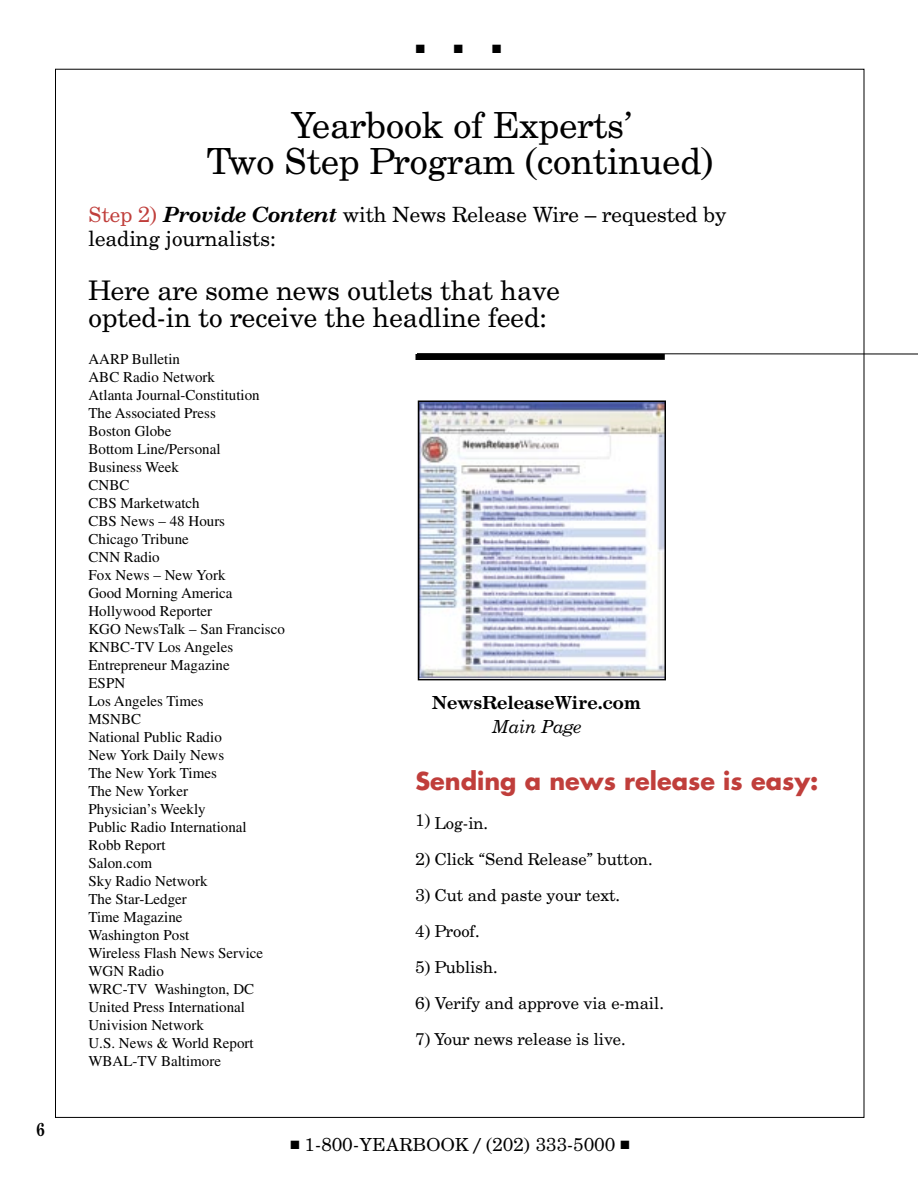
<style>
.page{position:relative;width:918px;height:1188px;background:#fff}
.page>*{position:absolute;margin:0;border:0;box-sizing:border-box;transform-origin:0 0}
.t1{font:36px/36px "Century Schoolbook Regular DTC";color:#000;text-align:center}
.t2{font:27px/27px "Century Schoolbook Regular DTC";color:#000}
.t3{font:700 24px "Futura";color:#c03e3b}
.t4{font:21px/24px "Century Schoolbook Regular DTC";color:#000}
.t5{font:18px "Century Schoolbook Regular DTC";letter-spacing:.025em;color:#000}
.t6{font:18px "Century Schoolbook Bold DTC";color:#000}
.t7{font:18px "Century Schoolbook Regular Italic DTC";color:#000}
.t8{font:18px "Century Schoolbook Bold DTC";color:#000;scale:.75 1}
.t9{font:16.5px "Century Schoolbook Regular DTC";color:#000}
.t10{font:15px/18px "Times";color:#000}
.t11{font:12px "Zapf Dingbats";color:#000}
.s1{color:#c03e3b}
.s2{font-family:"Century Schoolbook Bold Italic DTC"}
</style>
<div class="page">
<img style="left:421px;top:403px;width:242px;height:274px">
<div style="left:418px;top:400px;width:248px;height:280px;border:2px solid #000"></div>
<hr style="left:417px;top:353px;width:501px;height:1px;background:#000">
<div style="left:416px;top:354px;width:249px;height:6px;background:#000"></div>
<p class="t8" style="left:37px;top:1118px;width:12px">6</p>
<p class="t11" style="left:416px;top:43px;width:11px">■</p>
<p class="t11" style="left:454px;top:43px;width:11px">■</p>
<p class="t11" style="left:492px;top:43px;width:11px">■</p>
<h1 class="t1" style="left:207px;top:111px;width:508px">Yearbook of Experts’<br>Two Step Program (continued)</h1>
<h3 class="t4" style="left:88px;top:205px;width:639px"><span class="s1">Step 2)</span> <span class="s2">Provide Content</span> with News Release Wire – requested by leading journalists:</h3>
<h2 class="t2" style="left:88px;top:280px;width:473px">Here are some news outlets that have opted-in to receive the headline feed:</h2>
<p class="t10" style="left:88px;top:350px;width:198px">AARP Bulletin<br>ABC Radio Network<br>Atlanta Journal-Constitution<br>The Associated Press<br>Boston Globe<br>Bottom Line/Personal<br>Business Week<br>CNBC<br>CBS Marketwatch<br>CBS News – 48 Hours<br>Chicago Tribune<br>CNN Radio<br>Fox News – New York<br>Good Morning America<br>Hollywood Reporter<br>KGO NewsTalk – San Francisco<br>KNBC-TV Los Angeles<br>Entrepreneur Magazine<br>ESPN<br>Los Angeles Times<br>MSNBC<br>National Public Radio<br>New York Daily News<br>The New York Times<br>The New Yorker<br>Physician’s Weekly<br>Public Radio International<br>Robb Report<br>Salon.com<br>Sky Radio Network<br>The Star-Ledger<br>Time Magazine<br>Washington Post<br>Wireless Flash News Service<br>WGN Radio<br>WRC-TV Washington, DC<br>United Press International<br>Univision Network<br>U.S. News &amp; World Report<br>WBAL-TV Baltimore</p>
<p class="t6" style="left:432px;top:691px;width:210px">NewsReleaseWire.com</p>
<p class="t7" style="left:492px;top:715px;width:91px">Main Page</p>
<h3 class="t3" style="left:416px;top:764px;width:404px">Sending a news release is easy:</h3>
<p class="t9" style="left:416px;top:813px;width:74px">1) Log-in.</p>
<p class="t9" style="left:416px;top:849px;width:239px">2) Click “Send Release” button.</p>
<p class="t9" style="left:416px;top:885px;width:206px">3) Cut and paste your text.</p>
<p class="t9" style="left:416px;top:921px;width:66px">4) Proof.</p>
<p class="t9" style="left:416px;top:957px;width:84px">5) Publish.</p>
<p class="t9" style="left:416px;top:993px;width:250px">6) Verify and approve via e-mail.</p>
<p class="t9" style="left:416px;top:1029px;width:212px">7) Your news release is live.</p>
<p class="t5" style="left:290px;top:1133px;width:341px">■ 1-800-YEARBOOK / (202) 333-5000 ■</p>
</div>
